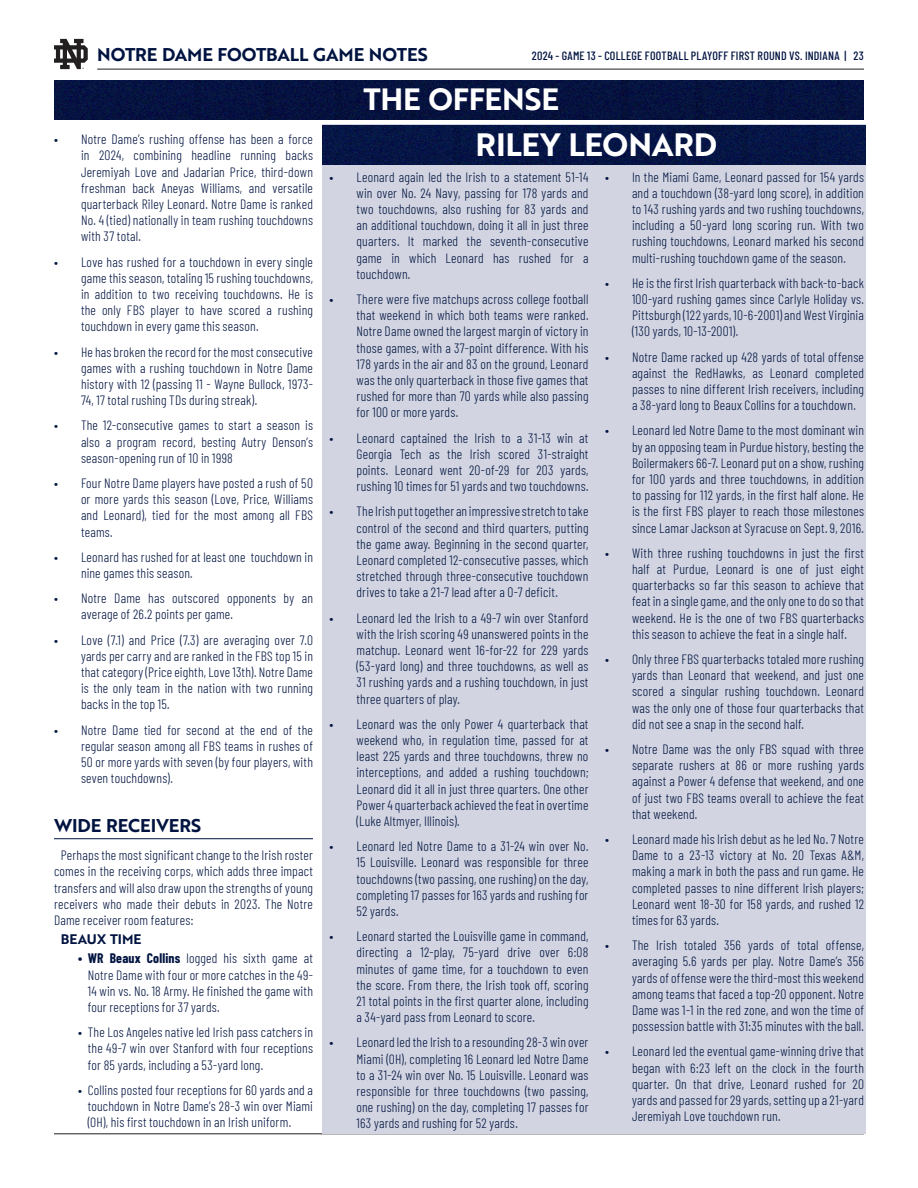
<style>
.page{position:relative;width:918px;height:1188px;background:#fff}
.page>*{position:absolute;margin:0;border:0;box-sizing:border-box;transform-origin:0 0}
.Paragraph{font:31.5px "Brother 1816 Bold";letter-spacing:-.005em;color:#fff}
.Paragraph-2{font:30px "Brother 1816 Bold";letter-spacing:-.005em;color:#fff}
.H2_-_Item_Group_Header{font:18px "Brother 1816 Bold";letter-spacing:-.005em;color:#001340}
.Paragraph-3{font:300 13.5px/16.2px "Barlow Condensed";letter-spacing:.015em;color:#001340;text-align:justify}
.Paragraph-4{font:13.5px "Brother 1816 Bold";letter-spacing:.005em;color:#001340}
.t1{font:500 12px "Barlow Condensed";letter-spacing:.02em;color:#001340}
.s1{font-weight:700}
</style>
<div class="page">
<hr style="left:54px;top:1134px;width:810px;height:1px;background:#231f20">
<svg style="left:54px;top:39px;width:34px;height:30px"></svg>
<hr style="left:97px;top:69px;width:767px;height:1px;background:#231f20">
<hr style="left:54px;top:838px;width:259px;height:1px;background:#001340">
<img style="left:54px;top:80px;width:810px;height:40px">
<div style="left:322px;top:124px;width:543px;height:1010px;background:#d2d5e1"></div>
<img style="left:322px;top:125px;width:543px;height:40px">
<h3 class="H2_-_Item_Group_Header" style="left:97px;top:40px;width:332px">NOTRE DAME FOOTBALL GAME NOTES</h3>
<p class="t1" style="left:532px;top:47px;width:334px">2024 - GAME 13 - COLLEGE FOOTBALL PLAYOFF FIRST ROUND VS. INDIANA | 23</p>
<p class="Paragraph-3" style="left:81px;top:130px;width:234px;text-indent:-27px">• Notre Dame’s rushing offense has been a force in 2024, combining headline running backs Jeremiyah Love and Jadarian Price, third-down freshman back Aneyas Williams, and versatile quarterback Riley Leonard. Notre Dame is ranked No. 4 (tied) nationally in team rushing touchdowns with 37 total.</p>
<p class="Paragraph-3" style="left:81px;top:253px;width:234px;text-indent:-27px">• Love has rushed for a touchdown in every single game this season, totaling 15 rushing touchdowns, in addition to two receiving touchdowns. He is the only FBS player to have scored a rushing touchdown in every game this season.</p>
<p class="Paragraph-3" style="left:81px;top:343px;width:234px;text-indent:-27px">• He has broken the record for the most consecutive games with a rushing touchdown in Notre Dame history with 12 (passing 11 - Wayne Bullock, 1973- 74, 17 total rushing TDs during streak).</p>
<p class="Paragraph-3" style="left:81px;top:416px;width:234px;text-indent:-27px">• The 12-consecutive games to start a season is also a program record, besting Autry Denson’s season-opening run of 10 in 1998</p>
<p class="Paragraph-3" style="left:81px;top:474px;width:234px;text-indent:-27px">• Four Notre Dame players have posted a rush of 50 or more yards this season (Love, Price, Williams and Leonard), tied for the most among all FBS teams.</p>
<p class="Paragraph-3" style="left:81px;top:548px;width:233px;text-indent:-27px">• Leonard has rushed for at least one touchdown in nine games this season.</p>
<p class="Paragraph-3" style="left:81px;top:589px;width:234px;text-indent:-27px">• Notre Dame has outscored opponents by an average of 26.2 points per game.</p>
<p class="Paragraph-3" style="left:81px;top:631px;width:234px;text-indent:-27px">• Love (7.1) and Price (7.3) are averaging over 7.0 yards per carry and are ranked in the FBS top 15 in that category (Price eighth, Love 13th). Notre Dame is the only team in the nation with two running backs in the top 15.</p>
<p class="Paragraph-3" style="left:81px;top:721px;width:234px;text-indent:-27px">• Notre Dame tied for second at the end of the regular season among all FBS teams in rushes of 50 or more yards with seven (by four players, with seven touchdowns).</p>
<p class="H2_-_Item_Group_Header" style="left:54px;top:812px;width:149px">WIDE RECEIVERS</p>
<p class="Paragraph-3" style="left:54px;top:846px;width:261px;text-indent:7px">Perhaps the most significant change to the Irish roster comes in the receiving corps, which adds three impact transfers and will also draw upon the strengths of young receivers who made their debuts in 2023. The Notre Dame receiver room features:</p>
<p class="Paragraph-4" style="left:61px;top:929px;width:82px">BEAUX TIME</p>
<p class="Paragraph-3" style="left:88px;top:950px;width:227px;text-indent:-10px"><span class="s1">• WR Beaux Collins</span> logged his sixth game at Notre Dame with four or more catches in the 49- 14 win vs. No. 18 Army. He finished the game with four receptions for 37 yards.</p>
<p class="Paragraph-3" style="left:88px;top:1023px;width:227px;text-indent:-10px">• The Los Angeles native led Irish pass catchers in the 49-7 win over Stanford with four receptions for 85 yards, including a 53-yard long.</p>
<p class="Paragraph-3" style="left:88px;top:1081px;width:227px;text-indent:-10px">• Collins posted four receptions for 60 yards and a touchdown in Notre Dame’s 28-3 win over Miami (OH), his first touchdown in an Irish uniform.</p>
<p class="Paragraph-2" style="left:364px;top:77px;width:197px">THE OFFENSE</p>
<p class="Paragraph" style="left:476px;top:121px;width:243px">RILEY LEONARD</p>
<p class="Paragraph-3" style="left:357px;top:168px;width:234px;text-indent:-27px">• Leonard again led the Irish to a statement 51-14 win over No. 24 Navy, passing for 178 yards and two touchdowns, also rushing for 83 yards and an additional touchdown, doing it all in just three quarters. It marked the seventh-consecutive game in which Leonard has rushed for a touchdown.</p>
<p class="Paragraph-3" style="left:357px;top:290px;width:234px;text-indent:-27px">• There were five matchups across college football that weekend in which both teams were ranked.<br>Notre Dame owned the largest margin of victory in those games, with a 37-point difference. With his 178 yards in the air and 83 on the ground, Leonard was the only quarterback in those five games that rushed for more than 70 yards while also passing for 100 or more yards.</p>
<p class="Paragraph-3" style="left:357px;top:429px;width:234px;text-indent:-27px">• Leonard captained the Irish to a 31-13 win at Georgia Tech as the Irish scored 31-straight points. Leonard went 20-of-29 for 203 yards, rushing 10 times for 51 yards and two touchdowns.</p>
<p class="Paragraph-3" style="left:357px;top:502px;width:234px;text-indent:-27px">• The Irish put together an impressive stretch to take control of the second and third quarters, putting the game away. Beginning in the second quarter, Leonard completed 12-consecutive passes, which stretched through three-consecutive touchdown drives to take a 21-7 lead after a 0-7 deficit.</p>
<p class="Paragraph-3" style="left:357px;top:609px;width:234px;text-indent:-27px">• Leonard led the Irish to a 49-7 win over Stanford with the Irish scoring 49 unanswered points in the matchup. Leonard went 16-for-22 for 229 yards (53-yard long) and three touchdowns, as well as 31 rushing yards and a rushing touchdown, in just three quarters of play.</p>
<p class="Paragraph-3" style="left:357px;top:715px;width:234px;text-indent:-27px">• Leonard was the only Power 4 quarterback that weekend who, in regulation time, passed for at least 225 yards and three touchdowns, threw no interceptions, and added a rushing touchdown; Leonard did it all in just three quarters. One other Power 4 quarterback achieved the feat in overtime (Luke Altmyer, Illinois).</p>
<p class="Paragraph-3" style="left:357px;top:837px;width:234px;text-indent:-27px">• Leonard led Notre Dame to a 31-24 win over No.<br>15 Louisville. Leonard was responsible for three touchdowns (two passing, one rushing) on the day, completing 17 passes for 163 yards and rushing for 52 yards.</p>
<p class="Paragraph-3" style="left:357px;top:927px;width:234px;text-indent:-27px">• Leonard started the Louisville game in command, directing a 12-play, 75-yard drive over 6:08 minutes of game time, for a touchdown to even the score. From there, the Irish took off, scoring 21 total points in the first quarter alone, including a 34-yard pass from Leonard to score.</p>
<p class="Paragraph-3" style="left:357px;top:1033px;width:234px;text-indent:-27px">• Leonard led the Irish to a resounding 28-3 win over Miami (OH), completing 16 Leonard led Notre Dame to a 31-24 win over No. 15 Louisville. Leonard was responsible for three touchdowns (two passing, one rushing) on the day, completing 17 passes for 163 yards and rushing for 52 yards.</p>
<p class="Paragraph-3" style="left:632px;top:168px;width:234px;text-indent:-27px">• In the Miami Game, Leonard passed for 154 yards and a touchdown (38-yard long score), in addition to 143 rushing yards and two rushing touchdowns, including a 50-yard long scoring run. With two rushing touchdowns, Leonard marked his second multi-rushing touchdown game of the season.</p>
<p class="Paragraph-3" style="left:632px;top:274px;width:234px;text-indent:-27px">• He is the first Irish quarterback with back-to-back 100-yard rushing games since Carlyle Holiday vs.<br>Pittsburgh (122 yards, 10-6-2001) and West Virginia (130 yards, 10-13-2001).</p>
<p class="Paragraph-3" style="left:632px;top:348px;width:234px;text-indent:-27px">• Notre Dame racked up 428 yards of total offense against the RedHawks, as Leonard completed passes to nine different Irish receivers, including a 38-yard long to Beaux Collins for a touchdown.</p>
<p class="Paragraph-3" style="left:632px;top:421px;width:234px;text-indent:-27px">• Leonard led Notre Dame to the most dominant win by an opposing team in Purdue history, besting the Boilermakers 66-7. Leonard put on a show, rushing for 100 yards and three touchdowns, in addition to passing for 112 yards, in the first half alone. He is the first FBS player to reach those milestones since Lamar Jackson at Syracuse on Sept. 9, 2016.</p>
<p class="Paragraph-3" style="left:632px;top:544px;width:234px;text-indent:-27px">• With three rushing touchdowns in just the first half at Purdue, Leonard is one of just eight quarterbacks so far this season to achieve that feat in a single game, and the only one to do so that weekend. He is the one of two FBS quarterbacks this season to achieve the feat in a single half.</p>
<p class="Paragraph-3" style="left:632px;top:650px;width:234px;text-indent:-27px">• Only three FBS quarterbacks totaled more rushing yards than Leonard that weekend, and just one scored a singular rushing touchdown. Leonard was the only one of those four quarterbacks that did not see a snap in the second half.</p>
<p class="Paragraph-3" style="left:632px;top:740px;width:234px;text-indent:-27px">• Notre Dame was the only FBS squad with three separate rushers at 86 or more rushing yards against a Power 4 defense that weekend, and one of just two FBS teams overall to achieve the feat that weekend.</p>
<p class="Paragraph-3" style="left:632px;top:830px;width:234px;text-indent:-27px">• Leonard made his Irish debut as he led No. 7 Notre Dame to a 23-13 victory at No. 20 Texas A&amp;M, making a mark in both the pass and run game. He completed passes to nine different Irish players; Leonard went 18-30 for 158 yards, and rushed 12 times for 63 yards.</p>
<p class="Paragraph-3" style="left:632px;top:936px;width:234px;text-indent:-27px">• The Irish totaled 356 yards of total offense, averaging 5.6 yards per play. Notre Dame’s 356 yards of offense were the third-most this weekend among teams that faced a top-20 opponent. Notre Dame was 1-1 in the red zone, and won the time of possession battle with 31:35 minutes with the ball.</p>
<p class="Paragraph-3" style="left:632px;top:1042px;width:234px;text-indent:-27px">• Leonard led the eventual game-winning drive that began with 6:23 left on the clock in the fourth quarter. On that drive, Leonard rushed for 20 yards and passed for 29 yards, setting up a 21-yard Jeremiyah Love touchdown run.</p>
</div>
